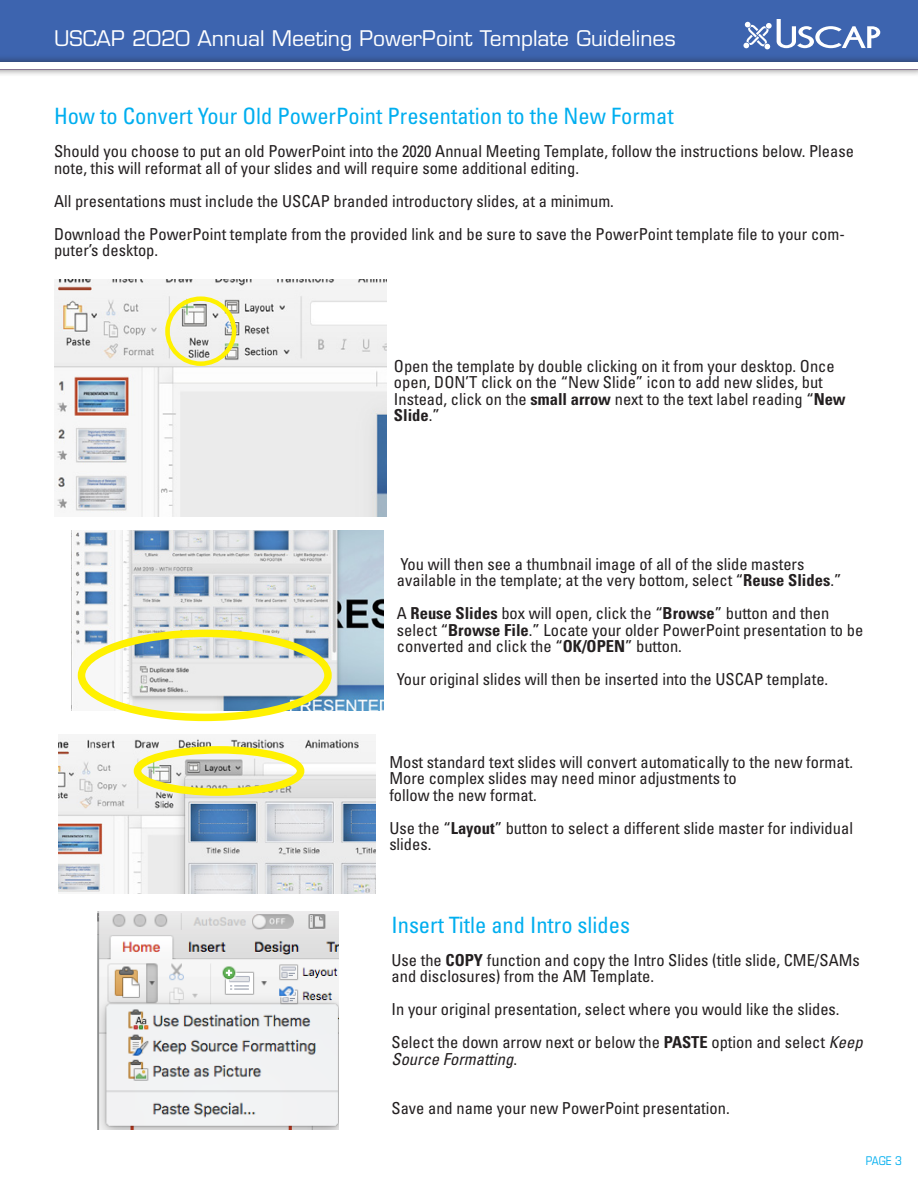
<style>
.page{position:relative;width:918px;height:1188px;background:#fff}
.page>*{position:absolute;margin:0;border:0;box-sizing:border-box;transform-origin:0 0}
.t1{font:condensed 22.5px "Univers";color:#00aeef}
.t2{font:21px "Eurostile LT Std";color:#fff}
.t3{font:condensed 16.5px/16.5px "Univers";color:#231f20}
.t4{font:condensed 12px "Eurostile LT Std";color:#00aeef}
.s1{font-weight:700}
.s2{font-style:italic}
</style>
<div class="page">
<img style="left:54px;top:280px;width:333px;height:236px">
<div style="left:165px;top:296px;width:71px;height:70px;border:4px solid #fff101;border-radius:50%"></div>
<img style="left:71px;top:530px;width:312px;height:181px">
<div style="left:78px;top:630px;width:254px;height:91px;border:7px solid #fff101;border-radius:50%"></div>
<img style="left:58px;top:738px;width:318px;height:155px">
<div style="left:134px;top:746px;width:170px;height:50px;border:7px solid #fff101;border-radius:50%"></div>
<div style="left:0;top:0;width:918px;height:54px;background:#3d64af"></div>
<div style="left:0;top:54px;width:918px;height:24px;background:#231f20;opacity:.75"></div>
<div style="left:0;top:63px;width:918px;height:6px;background:#fff"></div>
<svg style="left:743px;top:19px;width:137px;height:30px"></svg>
<img style="left:97px;top:912px;width:242px;height:218px">
<p class="t2" style="left:54px;top:26px;width:623px">USCAP 2020 Annual Meeting PowerPoint Template Guidelines</p>
<p class="t1" style="left:54px;top:102px;width:621px">How to Convert Your Old PowerPoint Presentation to the New Format</p>
<p class="t3" style="left:54px;top:143px;width:802px">Should you choose to put an old PowerPoint into the 2020 Annual Meeting Template, follow the instructions below. Please note, this will reformat all of your slides and will require some additional editing.</p>
<p class="t3" style="left:54px;top:192px;width:561px">All presentations must include the USCAP branded introductory slides, at a minimum.</p>
<p class="t3" style="left:54px;top:225px;width:792px">Download the PowerPoint template from the provided link and be sure to save the PowerPoint template file to your com&shy;puter’s desktop.</p>
<p class="t3" style="left:394px;top:357px;width:453px">Open the template by double clicking on it from your desktop. Once open, DON’T click on the “New Slide” icon to add new slides, but Instead, click on the <span class="s1">small arrow</span> next to the text label reading “<span class="s1">New Slide</span>.”</p>
<p class="t3" style="left:401px;top:555px;width:405px">You will then see a thumbnail image of all of the slide masters</p>
<p class="t3" style="left:397px;top:572px;width:446px">available in the template; at the very bottom, select “<span class="s1">Reuse Slides</span>.”</p>
<p class="t3" style="left:397px;top:605px;width:468px">A <span class="s1">Reuse Slides</span> box will open, click the “<span class="s1">Browse</span>” button and then select “<span class="s1">Browse File</span>.” Locate your older PowerPoint presentation to be converted and click the “<span class="s1">OK/OPEN</span>” button.</p>
<p class="t3" style="left:397px;top:671px;width:433px">Your original slides will then be inserted into the USCAP template.</p>
<p class="t3" style="left:389px;top:753px;width:465px">Most standard text slides will convert automatically to the new format.<br>More complex slides may need minor adjustments to<br>follow the new format.</p>
<p class="t3" style="left:389px;top:819px;width:465px">Use the “<span class="s1">Layout</span>” button to select a different slide master for individual slides.</p>
<p class="t1" style="left:392px;top:910px;width:240px">Insert Title and Intro slides</p>
<p class="t3" style="left:392px;top:951px;width:470px">Use the <span class="s1">COPY</span> function and copy the Intro Slides (title slide, CME/SAMs and disclosures) from the AM Template.</p>
<p class="t3" style="left:392px;top:1001px;width:450px">In your original presentation, select where you would like the slides.</p>
<p class="t3" style="left:392px;top:1034px;width:473px">Select the down arrow next or below the <span class="s1">PASTE</span> option and select <span class="s2">Keep<br>Source Formatting</span>.</p>
<p class="t3" style="left:392px;top:1100px;width:340px">Save and name your new PowerPoint presentation.</p>
<p class="t4" style="left:866px;top:1153px;width:38px">PAGE 3</p>
</div>
